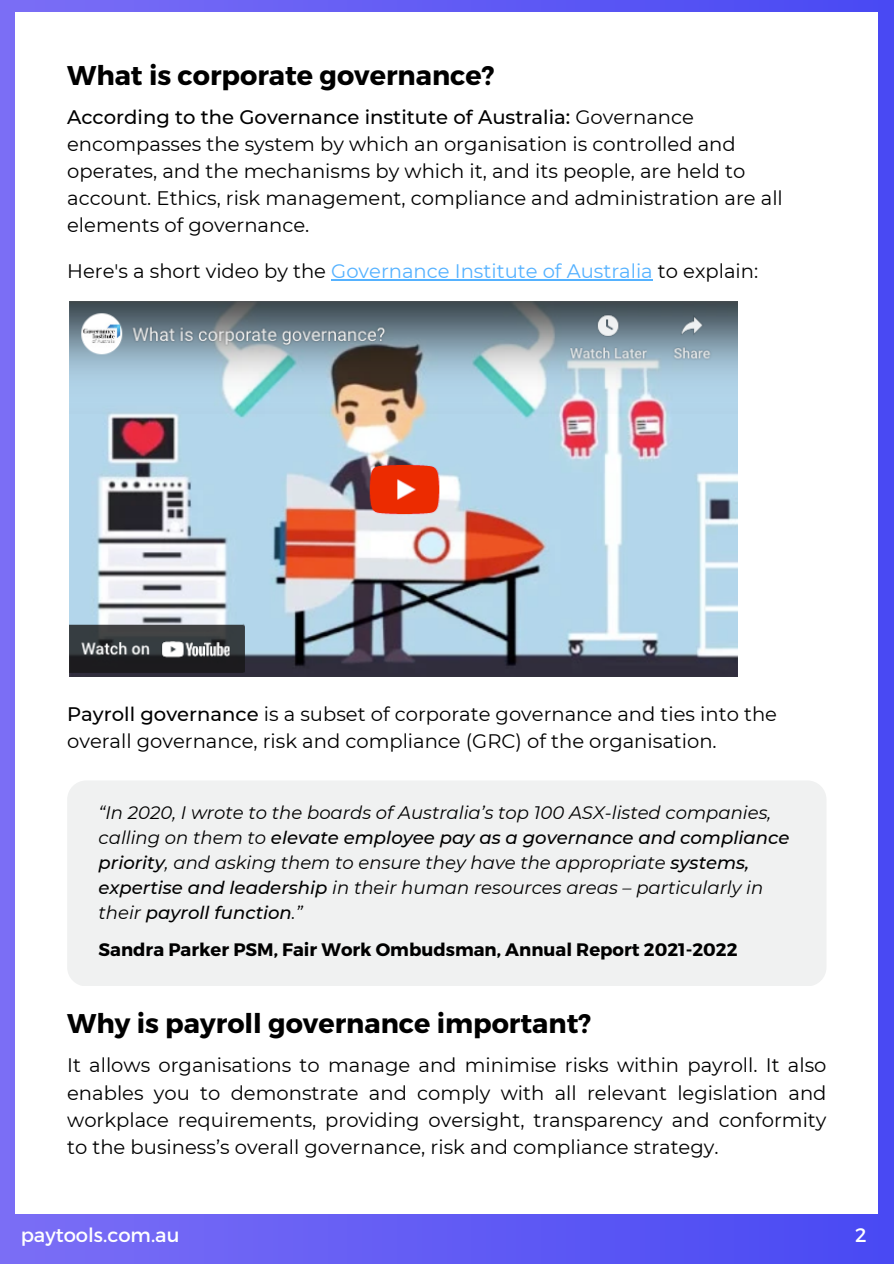
<style>
.page{position:relative;width:894px;height:1264px;background:#fff}
.page>*{position:absolute;margin:0;border:0;box-sizing:border-box;transform-origin:0 0}
.t1{font:700 27px "Montserrat";color:#000}
.t2{font:19.5px/27px "Montserrat";color:#000}
.t3{font:19.5px "Montserrat";color:#fff}
.t4{font:italic 18px/25.2px "Montserrat";color:#000}
.t5{font:700 18px "Montserrat";color:#000}
.s1{font-weight:500}
.s2{color:#55b2ff}
</style>
<div class="page">
<div style="left:0;top:0;width:893px;height:1263px;background:linear-gradient(to right,#7f73f5,#4e4ff3)"></div>
<div style="left:16px;top:13px;width:861px;height:1201px;background:#fff"></div>
<img style="left:69px;top:301px;width:668px;height:375px">
<hr style="left:331px;top:279px;width:321px;height:2px;background:#55b2ff">
<div style="left:67px;top:780px;width:759px;height:206px;background:#f0f1f1;border-radius:19px"></div>
<h1 class="t1" style="left:67px;top:58px;width:429px">What is corporate governance?</h1>
<p class="t2" style="left:67px;top:103px;width:717px"><span class="s1">According to the Governance institute of Australia:</span> Governance encompasses the system by which an organisation is controlled and operates, and the mechanisms by which it, and its people, are held to account. Ethics, risk management, compliance and administration are all elements of governance.</p>
<p class="t2" style="left:67px;top:258px;width:692px">Here's a short video by the <span class="s2">Governance Institute of Australia</span> to explain:</p>
<p class="t2" style="left:67px;top:700px;width:711px"><span class="s1">Payroll governance</span> is a subset of corporate governance and ties into the overall governance, risk and compliance (GRC) of the organisation.</p>
<p class="t4" style="left:99px;top:799px;width:692px">“In 2020, I wrote to the boards of Australia’s top 100 ASX-listed companies, calling on them to <span class="s1">elevate employee pay as a governance and compliance priority</span>, and asking them to ensure they have the appropriate <span class="s1">systems, expertise and leadership</span> in their human resources areas – particularly in their <span class="s1">payroll function</span>.”</p>
<p class="t5" style="left:99px;top:937px;width:640px">Sandra Parker PSM, Fair Work Ombudsman, Annual Report 2021-2022</p>
<h1 class="t1" style="left:67px;top:1006px;width:525px">Why is payroll governance important?</h1>
<p class="t2" style="left:67px;top:1051px;width:760px;text-align:justify">It allows organisations to manage and minimise risks within payroll. It also enables you to demonstrate and comply with all relevant legislation and workplace requirements, providing oversight, transparency and conformity to the business’s overall governance, risk and compliance strategy.</p>
<p class="t3" style="left:21px;top:1222px;width:160px">paytools.com.au</p>
<p class="t3" style="left:855px;top:1222px;width:13px">2</p>
</div>
